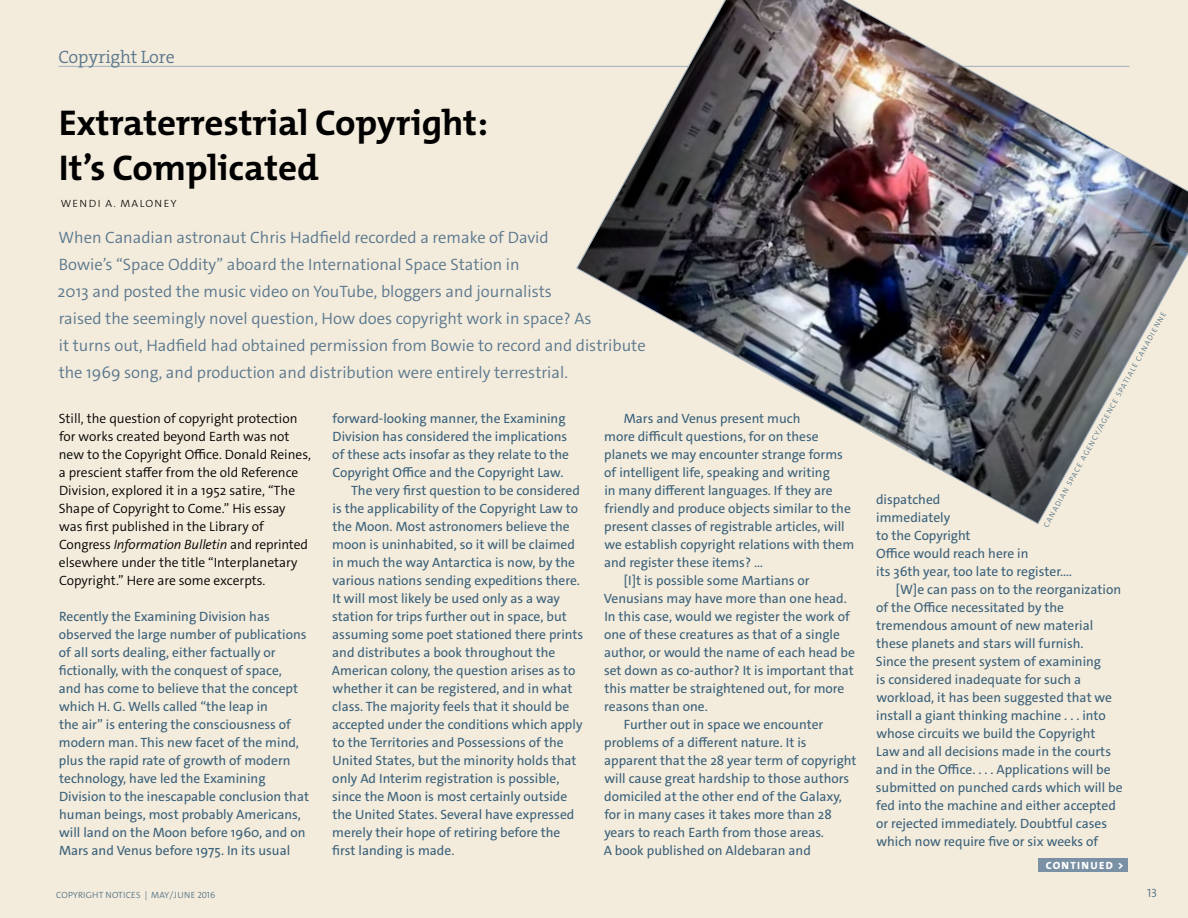
<style>
.page{position:relative;width:1188px;height:918px;background:#fff}
.page>*{position:absolute;margin:0;border:0;box-sizing:border-box;transform-origin:0 0}
.FEATURE___Head_A{font:700 36px/45px "The Mix Os F";letter-spacing:-.005em;color:#000}
.DEPTS___Title_B{font:18px "The Serif HP4 Se Lig";letter-spacing:-.005em;color:#59778e}
.FEATURE___Opening_Pa{font:300 16.5px/27px "The Sans C4 s";color:#59778e}
.FEATURE___Body_Inden{font:13.5px/18px "The Sans C4 s";color:#39607a}
.FEATURE___Body_No_In{font:13.5px/18px "The Sans C4 s";color:#39607a}
.FEATURE___Body_No_In-2{font:300 13.5px/18px "The Sans C4 s";color:#000}
.t1{font:300 12px "The Sans C4 s";color:#39607a}
.FEATURE___Byline{font:300 10.5px "The Sans C4 s";letter-spacing:.125em;color:#000;scale:1.05 1}
.FEATURE___Body_No_In-3{font:800 10.5px "The Mix Os F";letter-spacing:.12em;color:#fff}
.t2{font:300 9px "The Sans C4 s";letter-spacing:.025em;color:#39607a}
.PHOTO___Credit{font:300 7.5px "The Sans C4 s";color:#39607a}
.s1{font-style:italic}
.s2{font-family:"The Mix Os F"}
</style>
<div class="page">
<div style="left:1px;top:0;width:1187px;height:918px;background:#f3ebdb"></div>
<hr style="left:58px;top:66px;width:1072px;height:1px;background:#9faebe">
<img style="left:576px;top:0;width:612px;height:524px">
<div style="left:1038px;top:859px;width:90px;height:13px;background:#7a91a5"></div>
<p class="DEPTS___Title_B" style="left:58px;top:45px;width:118px">Copyright Lore</p>
<p class="FEATURE___Head_A" style="left:59px;top:101px;width:431px">Extraterrestrial Copyright:<br>It’s Complicated</p>
<p class="FEATURE___Byline" style="left:61px;top:197px;width:112px">WENDI A. MALONEY</p>
<p class="FEATURE___Opening_Pa" style="left:58px;top:224px;width:590px">When Canadian astronaut Chris Hadfield recorded a remake of David<br>Bowie’s “Space Oddity” aboard the International Space Station in<br>2013 and posted the music video on YouTube, bloggers and journalists<br>raised the seemingly novel question, How does copyright work in space? As<br>it turns out, Hadfield had obtained permission from Bowie to record and distribute the 1969 song, and production and distribution were entirely terrestrial.</p>
<p class="FEATURE___Body_No_In-2" style="left:59px;top:410px;width:254px">Still, the question of copyright protection for works created beyond Earth was not new to the Copyright Office. Donald Reines, a prescient staffer from the old Reference Division, explored it in a 1952 satire, “The Shape of Copyright to Come.” His essay was first published in the Library of Congress <span class="s1">Information Bulletin</span> and reprinted elsewhere under the title “Interplanetary Copyright.” Here are some excerpts.</p>
<p class="FEATURE___Body_No_In" style="left:59px;top:608px;width:252px">Recently the Examining Division has observed the large number of publications of all sorts dealing, either factually or fictionally, with the conquest of space,<br>and has come to believe that the concept which H. G. Wells called “the leap in<br>the air” is entering the consciousness of modern man. This new facet of the mind, plus the rapid rate of growth of modern technology, have led the Examining Division to the inescapable conclusion that human beings, most probably Americans, will land on the Moon before 1960, and on Mars and Venus before 1975. In its usual</p>
<p class="FEATURE___Body_No_In" style="left:332px;top:410px;width:238px">forward-looking manner, the Examining Division has considered the implications of these acts insofar as they relate to the Copyright Office and the Copyright Law.</p>
<p class="FEATURE___Body_Inden" style="left:332px;top:482px;width:253px;text-indent:19px">The very first question to be considered is the applicability of the Copyright Law to the Moon. Most astronomers believe the moon is uninhabited, so it will be claimed in much the way Antarctica is now, by the various nations sending expeditions there.<br>It will most likely be used only as a way station for trips further out in space, but assuming some poet stationed there prints and distributes a book throughout the American colony, the question arises as to whether it can be registered, and in what class. The majority feels that it should be accepted under the conditions which apply to the Territories and Possessions of the United States, but the minority holds that only Ad Interim registration is possible, since the Moon is most certainly outside the United States. Several have expressed merely their hope of retiring before the first landing is made.</p>
<p class="FEATURE___Body_Inden" style="left:604px;top:410px;width:252px;text-indent:20px">Mars and Venus present much<br>more difficult questions, for on these planets we may encounter strange forms of intelligent life, speaking and writing<br>in many different languages. If they are friendly and produce objects similar to the present classes of registrable articles, will we establish copyright relations with them and register these items? <span class="s2">…</span></p>
<p class="FEATURE___Body_Inden" style="left:604px;top:572px;width:253px;text-indent:20px">[I]t is possible some Martians or Venusians may have more than one head.<br>In this case, would we register the work of one of these creatures as that of a single author, or would the name of each head be set down as co-author? It is important that this matter be straightened out, for more reasons than one.</p>
<p class="FEATURE___Body_Inden" style="left:604px;top:716px;width:254px;text-indent:20px">Further out in space we encounter problems of a different nature. It is apparent that the 28 year term of copyright will cause great hardship to those authors domiciled at the other end of the Galaxy, for in many cases it takes more than 28 years to reach Earth from those areas.<br>A book published on Aldebaran and</p>
<p class="PHOTO___Credit" style="left:1041px;top:524px;width:246px;rotate:-61deg">CANADIAN SPACE AGENCY/AGENCE SPATIALE CANADIENNE</p>
<p class="FEATURE___Body_Inden" style="left:876px;top:491px;width:198px">dispatched<br>immediately<br>to the Copyright<br>Office would reach here in<br>its 36th year, too late to register.<span class="s2">…</span></p>
<p class="FEATURE___Body_Inden" style="left:876px;top:581px;width:248px;text-indent:20px">[W]e can pass on to the reorganization of the Office necessitated by the tremendous amount of new material these planets and stars will furnish.<br>Since the present system of examining<br>is considered inadequate for such a workload, it has been suggested that we install a giant thinking machine . . . into whose circuits we build the Copyright<br>Law and all decisions made in the courts and in the Office. . . . Applications will be submitted on punched cards which will be fed into the machine and either accepted or rejected immediately. Doubtful cases which now require five or six weeks of</p>
<p class="FEATURE___Body_No_In-3" style="left:1046px;top:859px;width:79px">CONTINUED &gt;</p>
<p class="t2" style="left:56px;top:889px;width:161px">COPYRIGHT NOTICES | MAY/JUNE 2016</p>
<p class="t1" style="left:1147px;top:885px;width:12px">13</p>
</div>
